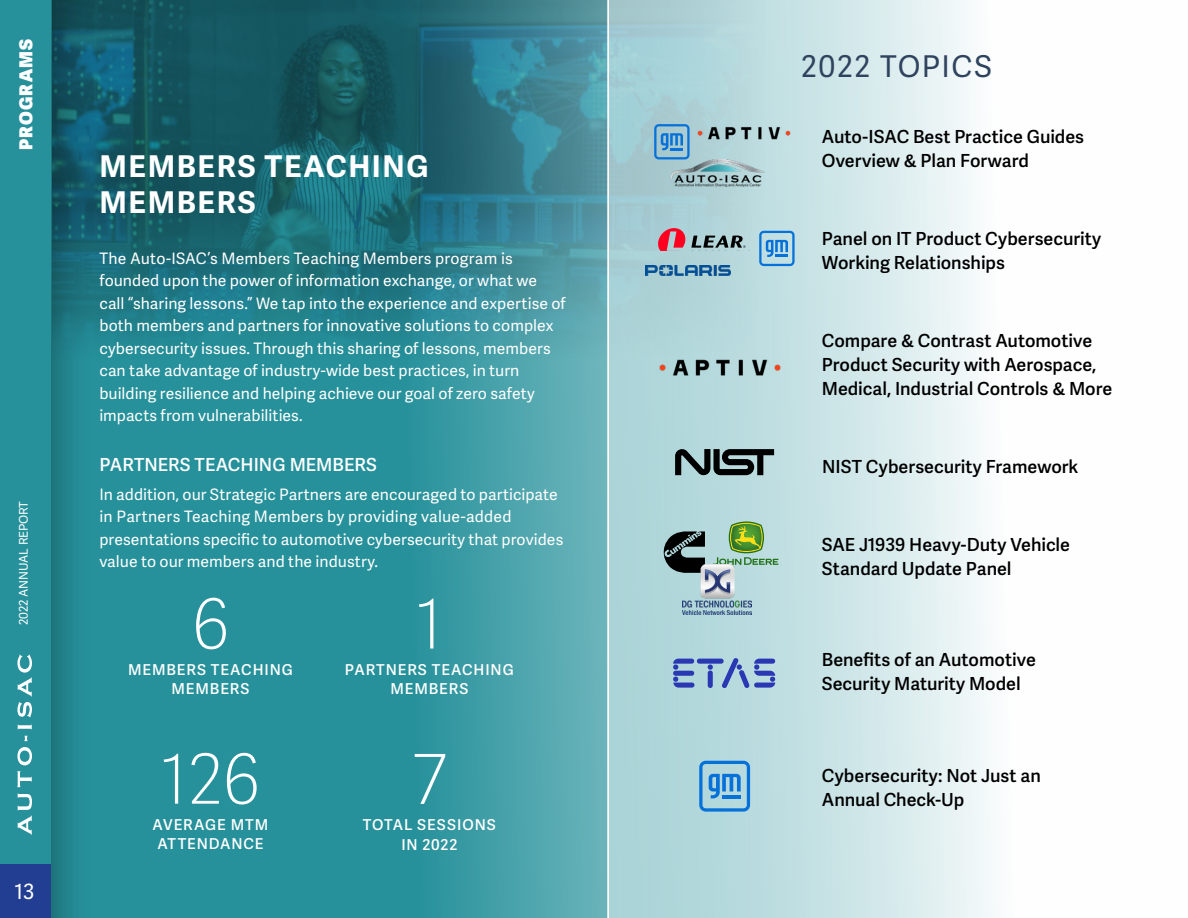
<style>
.page{position:relative;width:1188px;height:918px;background:#fff}
.page>*{position:absolute;margin:0;border:0;box-sizing:border-box;transform-origin:0 0}
.t1{font:100 69px "Adelle Sans";color:#fff}
.t2{font:700 30px/36px "Adelle Sans";letter-spacing:.06em;color:#fff}
.t3{font:30px "Adelle Sans";letter-spacing:.05em;color:#2f435f}
.t4{font:21px "Adelle Sans";color:#fff}
.t5{font:600 18px/24px "Adelle Sans";color:#000}
.t6{font:600 18px "Adelle Sans";color:#fff}
.t7{font:800 18px "Adelle Sans";letter-spacing:.065em;color:#fff}
.t8{font:15.75px/22.5px "Adelle Sans";letter-spacing:.005em;color:#fff}
.t9{font:600 15px/19.5px "Adelle Sans";letter-spacing:.06em;color:#fff;text-align:center}
.t10{font:12px "Adelle Sans";color:#fff}
</style>
<div class="page">
<div style="left:0;top:864px;width:51px;height:54px;background:#223e92"></div>
<div style="left:0;top:0;width:51px;height:864px;background:#26919b"></div>
<svg style="left:18px;top:793px;width:14px;height:42px"></svg>
<svg style="left:17px;top:771px;width:15px;height:16px"></svg>
<svg style="left:17px;top:747px;width:15px;height:18px"></svg>
<svg style="left:24px;top:736px;width:4px;height:5px"></svg>
<svg style="left:18px;top:725px;width:14px;height:5px"></svg>
<svg style="left:17px;top:654px;width:15px;height:63px"></svg>
<div style="left:38px;top:0;width:1150px;height:918px;background:#000;opacity:.35"></div>
<img style="left:53px;top:0;width:555px;height:502px">
<svg style="left:609px;top:0;width:579px;height:918px"></svg>
<hr style="left:608px;top:0;width:1px;height:918px;background:#fff">
<svg style="left:699px;top:761px;width:51px;height:51px"></svg>
<img style="left:653px;top:353px;width:135px;height:30px">
<svg style="left:675px;top:449px;width:99px;height:29px"></svg>
<svg style="left:673px;top:658px;width:102px;height:30px"></svg>
<svg style="left:664px;top:521px;width:114px;height:52px"></svg>
<img style="left:683px;top:564px;width:69px;height:50px">
<svg style="left:759px;top:231px;width:36px;height:35px"></svg>
<svg style="left:657px;top:228px;width:89px;height:22px"></svg>
<img style="left:646px;top:266px;width:84px;height:9px">
<svg style="left:654px;top:124px;width:36px;height:35px"></svg>
<img style="left:693px;top:122px;width:102px;height:23px">
<img style="left:672px;top:159px;width:92px;height:27px">
<p class="t7" style="left:13px;top:150px;width:113px;rotate:-90deg">PROGRAMS</p>
<p class="t10" style="left:15px;top:625px;width:126px;rotate:-90deg">2022 ANNUAL REPORT</p>
<h3 class="t4" style="left:14px;top:877px;width:22px">13</h3>
<h2 class="t2" style="left:99px;top:147px;width:331px">MEMBERS TEACHING<br>MEMBERS</h2>
<p class="t8" style="left:99px;top:246px;width:468px">The Auto-ISAC’s Members Teaching Members program is founded upon the power of information exchange, or what we call “sharing lessons.” We tap into the experience and expertise of both members and partners for innovative solutions to complex cybersecurity issues. Through this sharing of lessons, members can take advantage of industry-wide best practices, in turn building resilience and helping achieve our goal of zero safety impacts from vulnerabilities.</p>
<p class="t6" style="left:100px;top:454px;width:279px">PARTNERS TEACHING MEMBERS</p>
<p class="t8" style="left:99px;top:483px;width:465px">In addition, our Strategic Partners are encouraged to participate in Partners Teaching Members by providing value-added presentations specific to automotive cybersecurity that provides value to our members and the industry.</p>
<h1 class="t1" style="left:191px;top:584px;width:40px">6</h1>
<p class="t9" style="left:128px;top:660px;width:166px">MEMBERS TEACHING<br>MEMBERS</p>
<h1 class="t1" style="left:161px;top:739px;width:101px">126</h1>
<p class="t9" style="left:153px;top:815px;width:117px">AVERAGE MTM<br>ATTENDANCE</p>
<h1 class="t1" style="left:416px;top:584px;width:29px">1</h1>
<p class="t9" style="left:345px;top:660px;width:170px">PARTNERS TEACHING<br>MEMBERS</p>
<h1 class="t1" style="left:412px;top:740px;width:36px">7</h1>
<p class="t9" style="left:363px;top:816px;width:135px">TOTAL SESSIONS<br>IN 2022</p>
<h2 class="t3" style="left:801px;top:45px;width:192px">2022 TOPICS</h2>
<p class="t5" style="left:822px;top:125px;width:264px">Auto-ISAC Best Practice Guides<br>Overview &amp; Plan Forward</p>
<p class="t5" style="left:822px;top:227px;width:281px">Panel on IT Product Cybersecurity<br>Working Relationships</p>
<p class="t5" style="left:822px;top:329px;width:292px">Compare &amp; Contrast Automotive<br>Product Security with Aerospace,<br>Medical, Industrial Controls &amp; More</p>
<p class="t5" style="left:822px;top:455px;width:258px">NIST Cybersecurity Framework</p>
<p class="t5" style="left:822px;top:533px;width:250px">SAE J1939 Heavy-Duty Vehicle<br>Standard Update Panel</p>
<p class="t5" style="left:822px;top:648px;width:215px">Benefits of an Automotive<br>Security Maturity Model</p>
<p class="t5" style="left:822px;top:764px;width:221px">Cybersecurity: Not Just an<br>Annual Check-Up</p>
</div>
